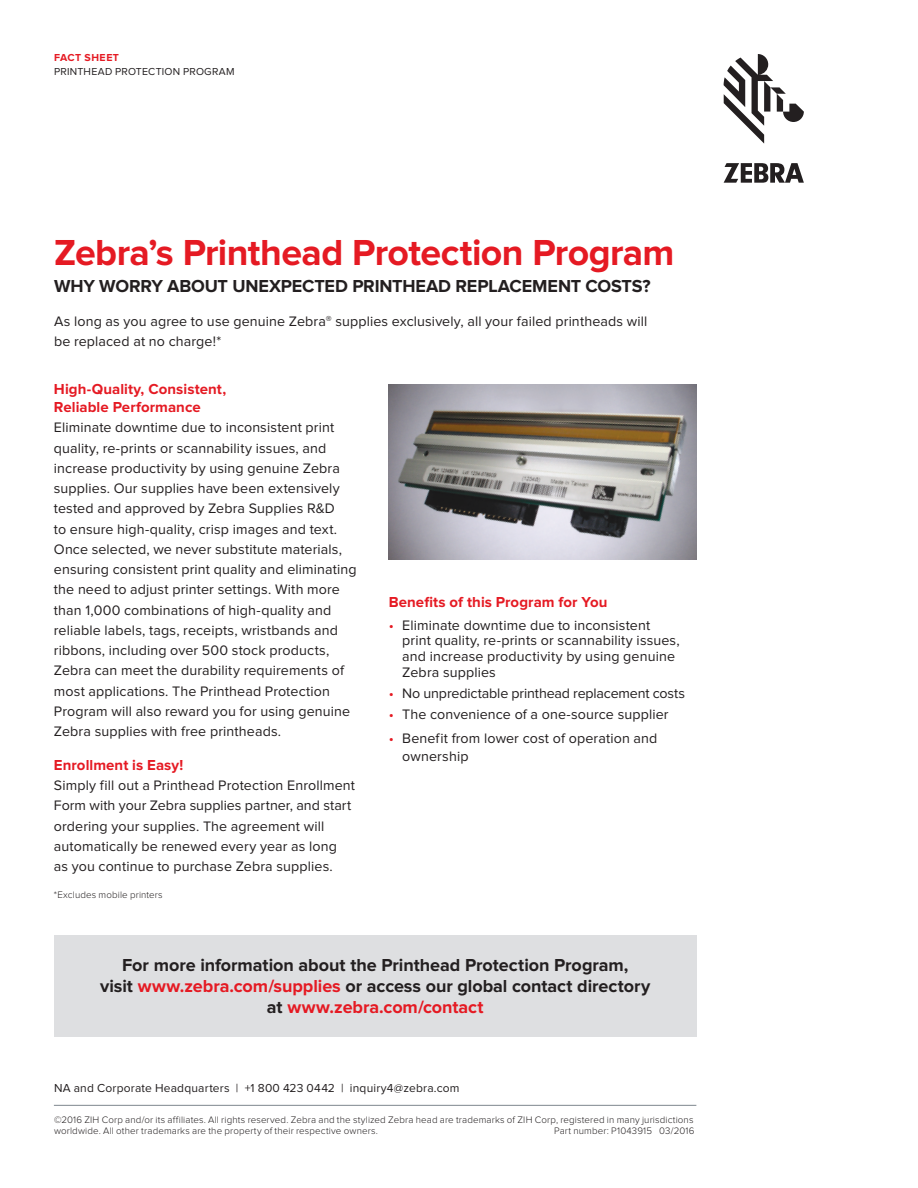
<style>
.page{position:relative;width:918px;height:1188px;background:#fff}
.page>*{position:absolute;margin:0;border:0;box-sizing:border-box;transform-origin:0 0}
.Cover_Headline{font:700 37.5px "Proxima Nova";letter-spacing:-.015em;color:#e51a23}
.CTA-Call_To_Action{font:700 18px/21px "Proxima Nova";letter-spacing:-.005em;color:#231f20;text-align:center}
.Cover_Subhead{font:700 18px "Proxima Nova";letter-spacing:-.01em;color:#231f20}
.Sub_Subhead_Color{font:700 15px/18px "Proxima Nova";letter-spacing:.005em;color:#e51a23}
.Headline_3{font:700 15px "Proxima Nova";letter-spacing:.005em;color:#e51a23}
.Body{font:14.25px/20.2px "Proxima Nova";letter-spacing:.01em;color:#231f20}
.Body-2{font:14.25px "Proxima Nova";letter-spacing:-.01em;color:#231f20}
.Regional_Address{font:12px "Proxima Nova";letter-spacing:.015em;color:#231f20}
.t1{font:10.5px "Proxima Nova";letter-spacing:.02em;color:#231f20}
.t2{font:700 10.5px "Proxima Nova";letter-spacing:.05em;color:#e51a23}
.Legal{font:300 9.75px/10.5px "Proxima Nova";letter-spacing:.015em;color:#231f20}
.s1{font-size:12px}
.s2{color:#e51a23}
</style>
<div class="page">
<div style="left:54px;top:935px;width:642px;height:102px;background:#dedfe1"></div>
<img style="left:389px;top:384px;width:308px;height:175px">
<hr style="left:54px;top:1105px;width:642px;height:1px;background:#7e868d">
<svg style="left:724px;top:54px;width:80px;height:90px"></svg>
<svg style="left:724px;top:163px;width:80px;height:19px"></svg>
<p class="t2" style="left:54px;top:52px;width:67px">FACT SHEET</p>
<p class="t1" style="left:54px;top:66px;width:182px">PRINTHEAD PROTECTION PROGRAM</p>
<p class="Cover_Headline" style="left:54px;top:231px;width:622px">Zebra’s Printhead Protection Program</p>
<p class="Cover_Subhead" style="left:54px;top:276px;width:598px">WHY WORRY ABOUT UNEXPECTED PRINTHEAD REPLACEMENT COSTS?</p>
<p class="Body" style="left:54px;top:311px;width:595px">As long as you agree to use genuine Zebra<span class="s1">®</span> supplies exclusively, all your failed printheads will be replaced at no charge!*</p>
<p class="Sub_Subhead_Color" style="left:54px;top:380px;width:174px">High-Quality, Consistent,<br>Reliable Performance</p>
<p class="Body" style="left:54px;top:418px;width:304px">Eliminate downtime due to inconsistent print quality, re-prints or scannability issues, and increase productivity by using genuine Zebra supplies. Our supplies have been extensively tested and approved by Zebra Supplies R&amp;D<br>to ensure high-quality, crisp images and text.<br>Once selected, we never substitute materials, ensuring consistent print quality and eliminating the need to adjust printer settings. With more than 1,000 combinations of high-quality and reliable labels, tags, receipts, wristbands and ribbons, including over 500 stock products, Zebra can meet the durability requirements of most applications. The Printhead Protection Program will also reward you for using genuine Zebra supplies with free printheads.</p>
<p class="Sub_Subhead_Color" style="left:54px;top:756px;width:131px">Enrollment is Easy!</p>
<p class="Body" style="left:54px;top:776px;width:303px">Simply fill out a Printhead Protection Enrollment Form with your Zebra supplies partner, and start ordering your supplies. The agreement will automatically be renewed every year as long<br>as you continue to purchase Zebra supplies.</p>
<p class="Legal" style="left:54px;top:890px;width:110px">*Excludes mobile printers</p>
<p class="Headline_3" style="left:389px;top:594px;width:220px">Benefits of this Program for You</p>
<p class="Body" style="left:402px;top:617px;width:279px;line-height:15.8px;text-indent:-14px"><span class="s2">•</span> Eliminate downtime due to inconsistent print quality, re-prints or scannability issues, and increase productivity by using genuine Zebra supplies</p>
<p class="Body-2" style="left:389px;top:685px;width:298px"><span class="s2">•</span> No unpredictable printhead replacement costs</p>
<p class="Body" style="left:389px;top:705px;width:281px"><span class="s2">•</span> The convenience of a one-source supplier</p>
<p class="Body" style="left:402px;top:729px;width:257px;line-height:18px;text-indent:-14px"><span class="s2">•</span> Benefit from lower cost of operation and ownership</p>
<p class="CTA-Call_To_Action" style="left:100px;top:955px;width:552px">For more information about the Printhead Protection Program,<br>visit <span class="s2">www.zebra.com/supplies</span> or access our global contact directory at <span class="s2">www.zebra.com/contact</span></p>
<p class="Regional_Address" style="left:54px;top:1081px;width:407px">NA and Corporate Headquarters | +1 800 423 0442 | inquiry4@zebra.com</p>
<p class="Legal" style="left:54px;top:1115px;width:641px">©2016 ZIH Corp and/or its affiliates. All rights reserved. Zebra and the stylized Zebra head are trademarks of ZIH Corp, registered in many jurisdictions worldwide. All other trademarks are the property of their respective owners.</p>
<p class="Legal" style="left:554px;top:1126px;width:142px">Part number: P1043915 03/2016</p>
</div>
